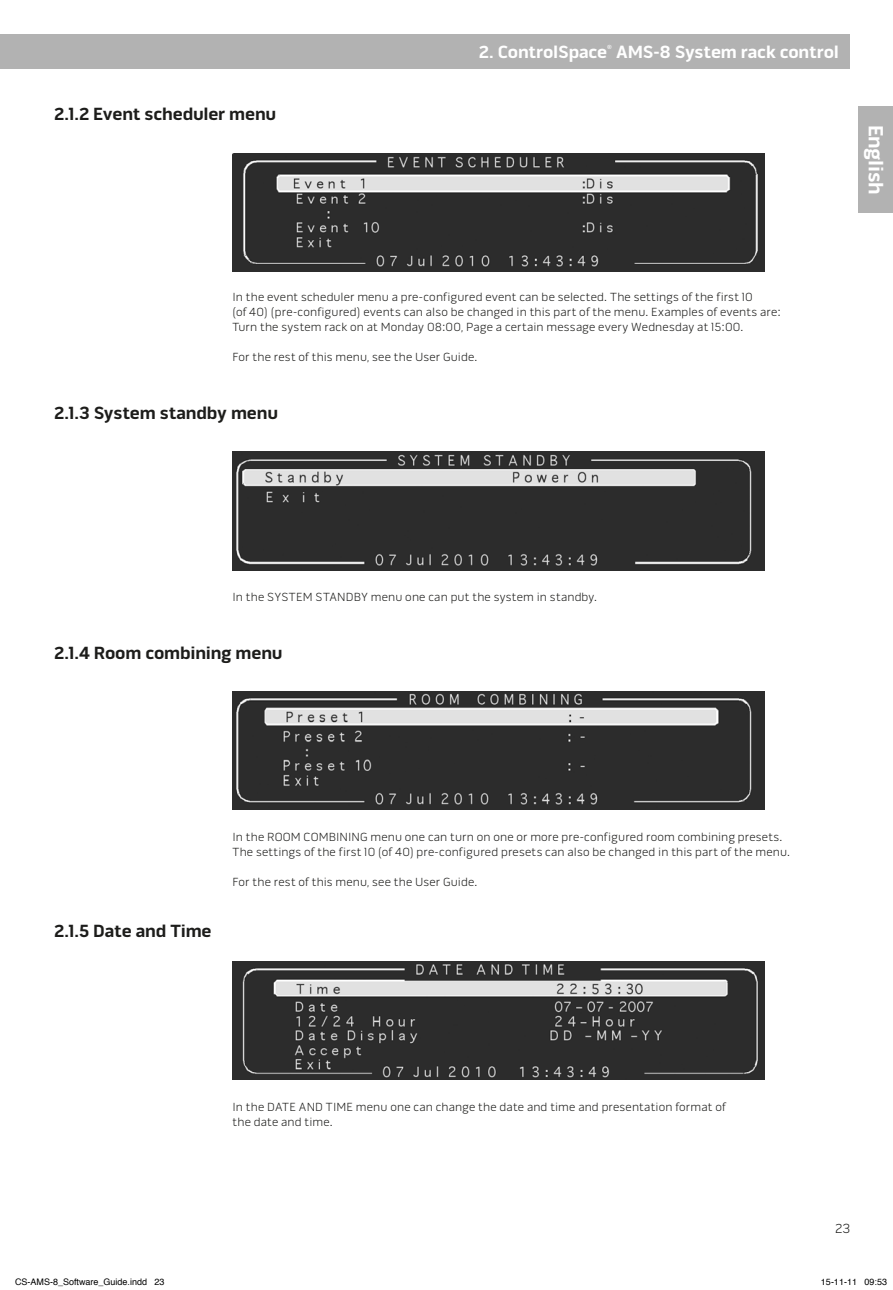
<style>
.page{position:relative;width:893px;height:1290px;background:#fff}
.page>*{position:absolute;margin:0;border:0;box-sizing:border-box;transform-origin:0 0}
.t1{font:700 21px "Bose Gothic";letter-spacing:-.015em;color:#fff}
.t2{font:700 18px "Bose Gothic";letter-spacing:-.01em;color:#1d1d1b}
.t3{font:700 18px "Bose Gothic";letter-spacing:-.005em;color:#fff}
.t4{font:300 13.5px "Bose Gothic";color:#1d1d1b}
.t5{font:300 12px/15px "Bose Gothic";letter-spacing:.015em;color:#1d1d1b}
.t6{font:9px "Helvetica";color:#000}
.t7{font:700 6px "Bose Gothic";color:#fff}
</style>
<div class="page">
<div style="left:0;top:34px;width:850px;height:34px;background:#b2b2b2"></div>
<div style="left:859px;top:106px;width:34px;height:107px;background:#b2b2b2"></div>
<img style="left:232px;top:451px;width:532px;height:120px">
<img style="left:232px;top:691px;width:532px;height:119px">
<img style="left:232px;top:961px;width:532px;height:118px">
<img style="left:232px;top:154px;width:532px;height:118px">
<h2 class="t2" style="left:54px;top:103px;width:224px">2.1.2 Event scheduler menu</h2>
<h2 class="t3" style="left:479px;top:41px;width:130px">2. ControlSpace</h2>
<p class="t7" style="left:607px;top:44px;width:6px">®</p>
<h2 class="t3" style="left:616px;top:41px;width:224px">AMS-8 System rack control</h2>
<h1 class="t1" style="left:888px;top:125px;width:71px;rotate:90deg">English</h1>
<p class="t5" style="left:232px;top:290px;width:550px">In the event scheduler menu a pre-configured event can be selected. The settings of the first 10<br>(of 40) (pre-configured) events can also be changed in this part of the menu. Examples of events are:<br>Turn the system rack on at Monday 08:00, Page a certain message every Wednesday at 15:00.</p>
<p class="t5" style="left:232px;top:350px;width:246px">For the rest of this menu, see the User Guide.</p>
<h2 class="t2" style="left:54px;top:402px;width:226px">2.1.3 System standby menu</h2>
<p class="t5" style="left:232px;top:590px;width:366px">In the SYSTEM STANDBY menu one can put the system in standby.</p>
<h2 class="t2" style="left:54px;top:642px;width:230px">2.1.4 Room combining menu</h2>
<h2 class="t2" style="left:54px;top:920px;width:159px">2.1.5 Date and Time</h2>
<p class="t5" style="left:232px;top:830px;width:559px">In the ROOM COMBINING menu one can turn on one or more pre-configured room combining presets.<br>The settings of the first 10 (of 40) pre-configured presets can also be changed in this part of the menu.</p>
<p class="t5" style="left:232px;top:875px;width:246px">For the rest of this menu, see the User Guide.</p>
<p class="t5" style="left:232px;top:1100px;width:495px">In the DATE AND TIME menu one can change the date and time and presentation format of the date and time.</p>
<p class="t4" style="left:835px;top:1221px;width:17px">23</p>
<p class="t6" style="left:15px;top:1275px;width:151px">CS-AMS-8_Software_Guide.indd 23</p>
<p class="t6" style="left:821px;top:1275px;width:68px">15-11-11 09:53</p>
</div>
